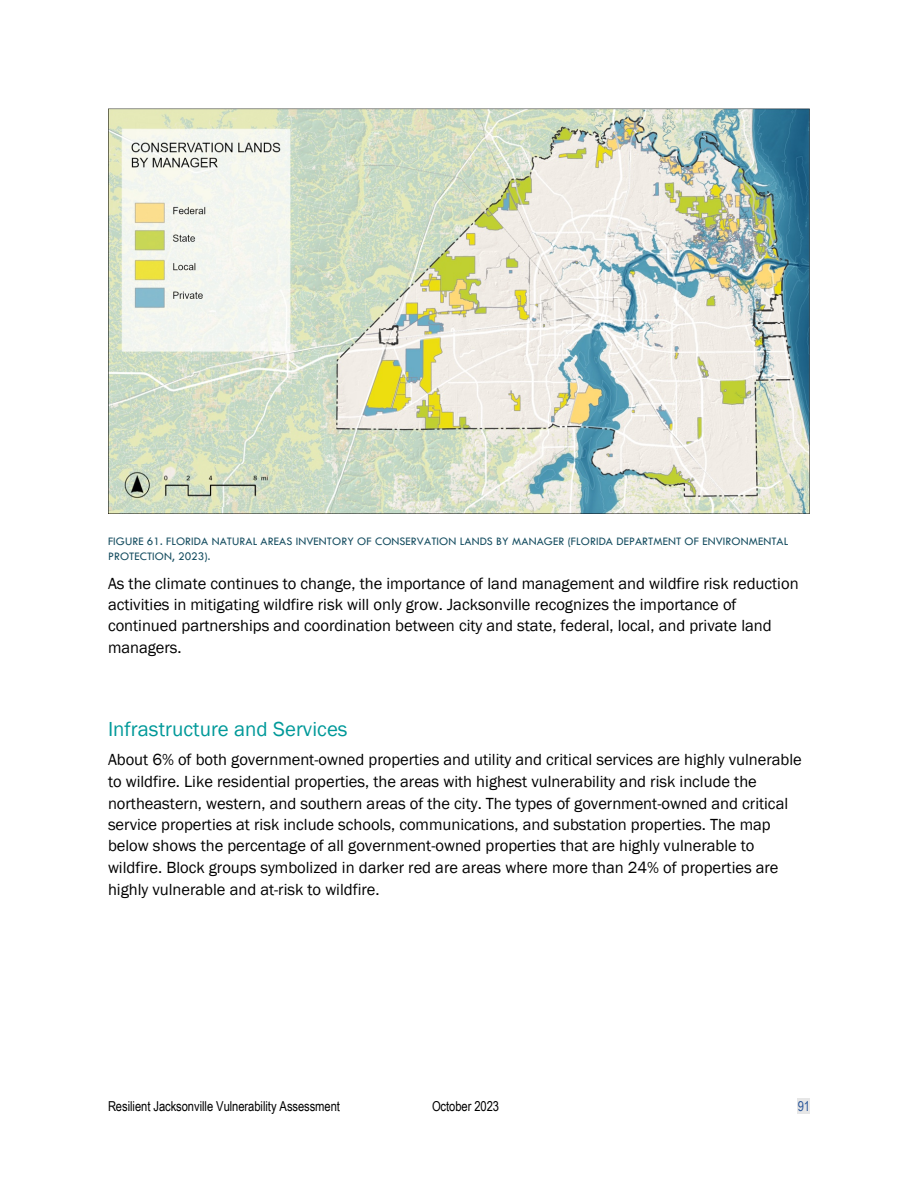
<style>
.page{position:relative;width:918px;height:1188px;background:#fff}
.page>*{position:absolute;margin:0;border:0;box-sizing:border-box;transform-origin:0 0}
.t1{font:20.85px "Franklin Gothic";color:#099}
.t2{font:16.5px/21.6px "Franklin Gothic";color:#000}
.t3{font:13.65px "Arial Narrow";letter-spacing:-.005em;color:#000}
.t4{font:13.65px "Arial Narrow";color:#2b579a}
.t5{font:11.85px/15.1px "Tw Cen";letter-spacing:.005em;color:#154d60}
</style>
<div class="page">
<div style="left:798px;top:1098px;width:12px;height:16px;background:#e6e6e6"></div>
<img style="left:108px;top:108px;width:702px;height:406px">
<img style="left:116px;top:465px;width:189px;height:41px">
<p class="t5" style="left:108px;top:533px;width:682px">FIGURE 61. FLORIDA NATURAL AREAS INVENTORY OF CONSERVATION LANDS BY MANAGER (FLORIDA DEPARTMENT OF ENVIRONMENTAL<br>PROTECTION, 2023).</p>
<p class="t2" style="left:108px;top:572px;width:692px">As the climate continues to change, the importance of land management and wildfire risk reduction activities in mitigating wildfire risk will only grow. Jacksonville recognizes the importance of continued partnerships and coordination between city and state, federal, local, and private land managers.</p>
<p class="t1" style="left:108px;top:717px;width:241px">Infrastructure and Services</p>
<p class="t2" style="left:108px;top:749px;width:695px">About 6% of both government-owned properties and utility and critical services are highly vulnerable to wildfire. Like residential properties, the areas with highest vulnerability and risk include the northeastern, western, and southern areas of the city. The types of government-owned and critical service properties at risk include schools, communications, and substation properties. The map below shows the percentage of all government-owned properties that are highly vulnerable to wildfire. Block groups symbolized in darker red are areas where more than 24% of properties are highly vulnerable and at-risk to wildfire.</p>
<p class="t3" style="left:108px;top:1098px;width:233px">Resilient Jacksonville Vulnerability Assessment</p>
<p class="t3" style="left:432px;top:1098px;width:69px">October 2023</p>
<p class="t4" style="left:798px;top:1098px;width:14px">91</p>
</div>
